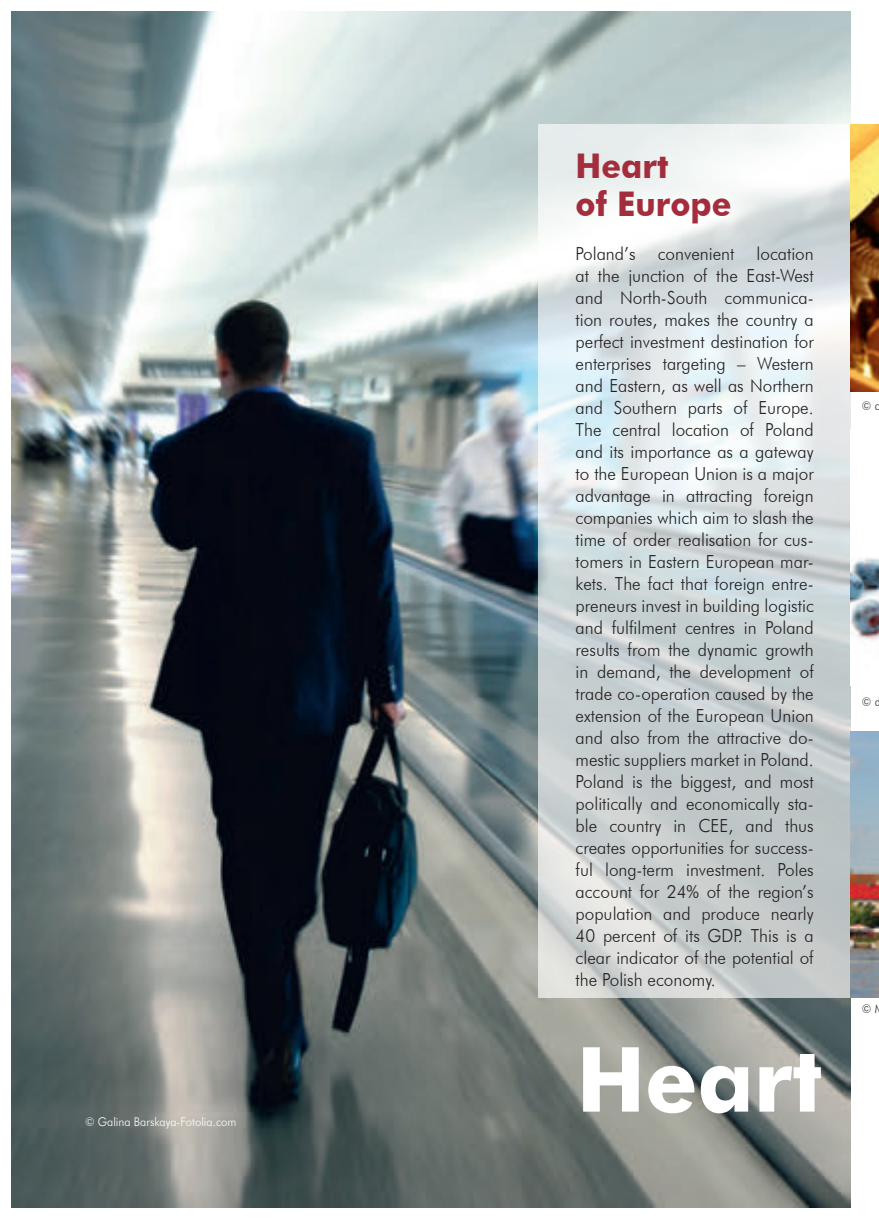
<style>
.page{position:relative;width:879px;height:1219px;background:#fff}
.page>*{position:absolute;margin:0;border:0;box-sizing:border-box;transform-origin:0 0}
.t1{font:700 90px "Futura BT";color:#fff;scale:.95 1}
.t2{font:700 34px/38px "Futura BT";color:#a32d3d;scale:.95 1}
.t3{font:300 18px/22px "Futura BT";color:#231f20;text-align:justify;scale:.95 1}
.t4{font:300 12px "Futura BT";color:#fff;scale:.95 1}
.t5{font:300 12px "Futura BT";color:#231f20;scale:.95 1}
.s1{font-style:inherit}
.s2{font-family:"Calibri"}
</style>
<div class="page">
<img style="left:11px;top:11px;width:839px;height:1197px">
<img style="left:539px;top:125px;width:311px;height:873px">
<img style="left:850px;top:731px;width:29px;height:267px">
<img style="left:850px;top:125px;width:29px;height:266px">
<img style="left:850px;top:557px;width:29px;height:84px">
<p class="t4" style="left:85px;top:1114px;width:161px">© Galina Barskaya-Fotolia.com</p>
<h2 class="t2" style="left:575px;top:147px;width:166px"><span class="s1">H</span>eart<br>of Europe</h2>
<p class="t3" style="left:575px;top:242px;width:252px">Poland’s convenient location at the junction of the East-West and North-South communica&shy;tion routes, makes the country a perfect investment destination for enterprises targeting – Western and Eastern, as well as Northern and Southern parts of Europe.<br>The central location of Poland and its importance as a gateway to the European Union is a major advantage in attracting foreign companies which aim to slash the time of order realisation for cus&shy;tomers in Eastern European mar&shy;kets. The fact that foreign entre&shy;preneurs invest in building logistic and fulfilment centres in Poland results from the dynamic growth in demand, the development of trade co-operation caused by the extension of the European Union and also from the attractive do&shy;mestic suppliers market in Poland.<br>Poland is the biggest, and most politically and economically sta&shy;ble country in CEE, and thus creates opportunities for success&shy;ful long-term investment. Poles account for 24% of the region’s population and produce nearly 40 percent of its GDP. This is a clear indicator of the potential of the Polish economy.</p>
<h1 class="t1" style="left:576px;top:1025px;width:260px"><span class="s1">H</span>eart</h1>
<p class="t5" style="left:862px;top:398px;width:20px">© <span class="s2">c</span></p>
<p class="t5" style="left:862px;top:694px;width:21px">© <span class="s2">d</span></p>
<p class="t5" style="left:862px;top:1001px;width:11px">©</p>
</div>
